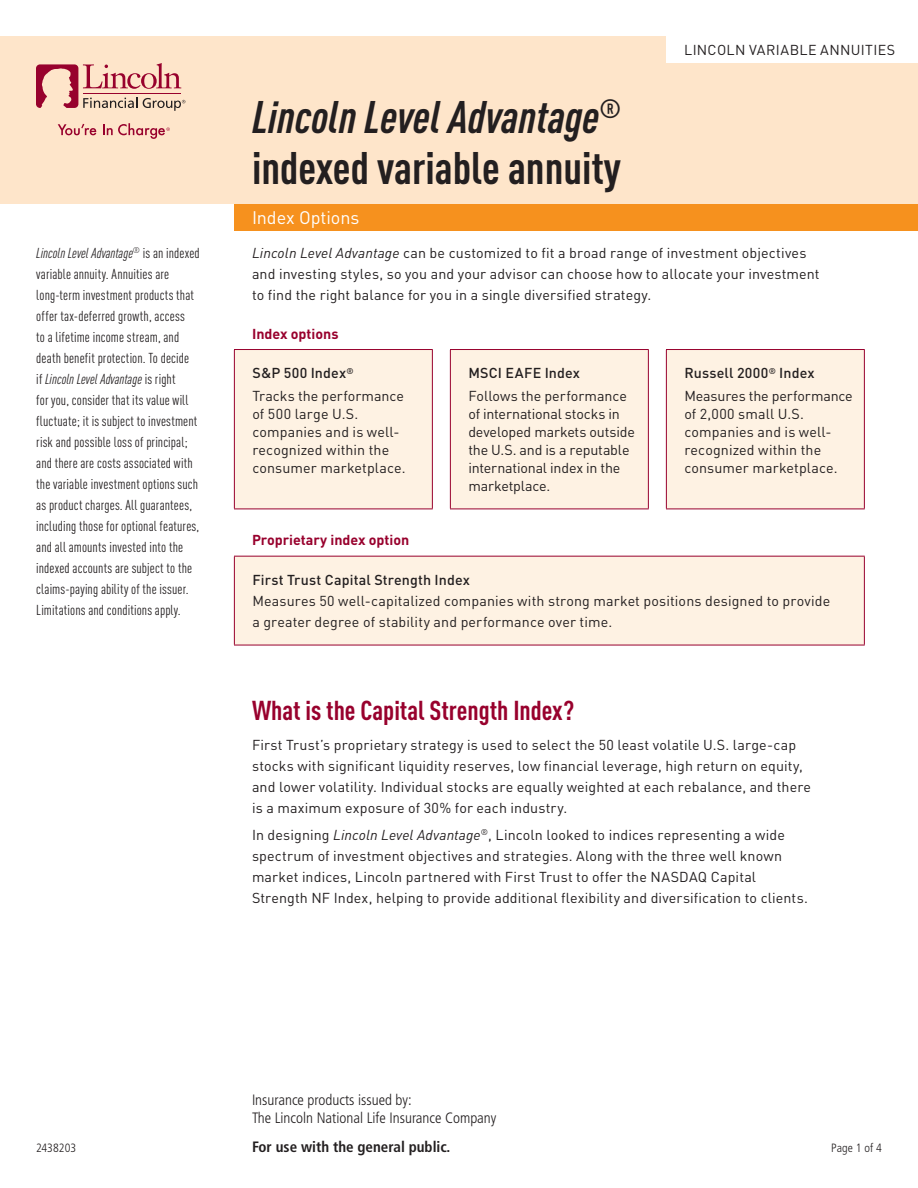
<style>
.page{position:relative;width:918px;height:1188px;background:#fff}
.page>*{position:absolute;margin:0;border:0;box-sizing:border-box;transform-origin:0 0}
.Title_DIN_PRO_Cond_B{font:700 condensed 45px/51px "DIN Pro";color:#231f20}
.Subhead_1_DIN_PRO_Co{font:700 condensed 27px "DIN Pro";color:#98012d}
.Product_Name_DIN_PRO{font:18px "DIN Pro";letter-spacing:-.005em;color:#fff}
.Disclosure_Frutiger{font:300 condensed 15px/18px "Frutiger LT Std";color:#231f20}
.Disclosure_Frutiger-2{font:700 condensed 15px "Frutiger LT Std";color:#231f20}
.Body_Main{font:14.25px/18px "DIN Pro";letter-spacing:.01em;color:#231f20}
.Body_Main-2{font:condensed 14.25px/21px "DIN Pro";letter-spacing:.01em;color:#231f20}
.Subhead_1_DIN_PRO_Co-2{font:14.25px/21px "DIN Pro";letter-spacing:.01em;color:#231f20}
.Body_Main-3{font:14.25px/18px "DIN Pro";letter-spacing:-.01em;color:#231f20}
.Body_Main-4{font:500 14.25px "DIN Pro";letter-spacing:.01em;color:#231f20}
.Subhead_3_DIN_PRO_Bo{font:700 14.25px "DIN Pro";color:#98012d}
.Codes_Frutiger_Lt_Co{font:300 condensed 12px "Frutiger LT Std";letter-spacing:.005em;color:#231f20}
.s1{font-style:italic}
.s2{font-weight:500}
</style>
<div class="page">
<div style="left:234px;top:204px;width:684px;height:27px;background:#f6911e"></div>
<div style="left:0;top:36px;width:918px;height:168px;background:#fee5ca"></div>
<div style="left:235px;top:350px;width:629px;height:159px;background:#fef2e3"></div>
<hr style="left:234px;top:349px;width:199px;height:1px;background:#98012d">
<hr style="left:234px;top:350px;width:1px;height:159px;background:#98012d">
<hr style="left:432px;top:350px;width:1px;height:159px;background:#98012d">
<hr style="left:234px;top:509px;width:199px;height:1px;background:#98012d">
<hr style="left:450px;top:349px;width:199px;height:1px;background:#98012d">
<hr style="left:450px;top:350px;width:1px;height:159px;background:#98012d">
<hr style="left:648px;top:350px;width:1px;height:159px;background:#98012d">
<hr style="left:450px;top:509px;width:199px;height:1px;background:#98012d">
<hr style="left:666px;top:349px;width:199px;height:1px;background:#98012d">
<hr style="left:666px;top:350px;width:1px;height:159px;background:#98012d">
<hr style="left:864px;top:350px;width:1px;height:159px;background:#98012d">
<hr style="left:666px;top:509px;width:199px;height:1px;background:#98012d">
<div style="left:234px;top:556px;width:630px;height:89px;background:#fef2e3"></div>
<hr style="left:234px;top:556px;width:631px;height:1px;background:#98012d">
<hr style="left:234px;top:557px;width:1px;height:88px;background:#98012d">
<hr style="left:864px;top:557px;width:1px;height:88px;background:#98012d">
<hr style="left:234px;top:645px;width:631px;height:1px;background:#98012d">
<div style="left:666px;top:36px;width:252px;height:27px;background:#fff"></div>
<svg style="left:58px;top:124px;width:38px;height:11px"></svg>
<svg style="left:36px;top:63px;width:149px;height:48px"></svg>
<svg style="left:103px;top:123px;width:67px;height:16px"></svg>
<p class="Body_Main-2" style="left:36px;top:241px;width:165px"><span class="s1">Lincoln Level Advantage</span><sup>®</sup> is an indexed variable annuity. Annuities are long-term investment products that offer tax-deferred growth, access<br>to a lifetime income stream, and death benefit protection. To decide<br>if <span class="s1">Lincoln Level Advantage</span> is right<br>for you, consider that its value will fluctuate; it is subject to investment risk and possible loss of principal; and there are costs associated with the variable investment options such as product charges. All guarantees, including those for optional features, and all amounts invested into the indexed accounts are subject to the claims-paying ability of the issuer.<br>Limitations and conditions apply.</p>
<p class="Title_DIN_PRO_Cond_B" style="left:252px;top:88px;width:371px"><span class="s1">Lincoln Level Advantage</span><sup>® </sup>indexed variable annuity</p>
<p class="Product_Name_DIN_PRO" style="left:252px;top:204px;width:109px">Index Options</p>
<p class="Body_Main" style="left:684px;top:40px;width:213px">LINCOLN VARIABLE ANNUITIES</p>
<p class="Body_Main" style="left:252px;top:241px;width:569px;line-height:21px"><span class="s1">Lincoln Level Advantage</span> can be customized to fit a broad range of investment objectives and investing styles, so you and your advisor can choose how to allocate your investment to find the right balance for you in a single diversified strategy.</p>
<p class="Subhead_3_DIN_PRO_Bo" style="left:252px;top:322px;width:88px">Index options</p>
<p class="Body_Main-4" style="left:252px;top:362px;width:103px">S&amp;P 500 Index<sup>®</sup></p>
<p class="Body_Main" style="left:252px;top:386px;width:155px">Tracks the performance of 500 large U.S. companies and is well&shy;recognized within the consumer marketplace.</p>
<p class="Body_Main-4" style="left:684px;top:362px;width:132px">Russell 2000<sup>®</sup> Index</p>
<p class="Body_Main" style="left:684px;top:386px;width:170px">Measures the performance of 2,000 small U.S. companies and is well&shy;recognized within the consumer marketplace.</p>
<p class="Body_Main-4" style="left:468px;top:362px;width:113px">MSCI EAFE Index</p>
<p class="Body_Main-3" style="left:468px;top:386px;width:168px">Follows the performance of international stocks in developed markets outside the U.S. and is a reputable international index in the marketplace.</p>
<p class="Subhead_3_DIN_PRO_Bo" style="left:252px;top:529px;width:159px">Proprietary index option</p>
<p class="Body_Main" style="left:252px;top:568px;width:579px;line-height:21px"><span class="s2">First Trust Capital Strength Index<br></span>Measures 50 well-capitalized companies with strong market positions designed to provide a greater degree of stability and performance over time.</p>
<p class="Subhead_1_DIN_PRO_Co" style="left:252px;top:690px;width:324px">What is the Capital Strength Index?</p>
<p class="Subhead_1_DIN_PRO_Co-2" style="left:252px;top:733px;width:561px">First Trust’s proprietary strategy is used to select the 50 least volatile U.S. large-cap stocks with significant liquidity reserves, low financial leverage, high return on equity, and lower volatility. Individual stocks are equally weighted at each rebalance, and there is a maximum exposure of 30% for each industry.</p>
<p class="Body_Main" style="left:252px;top:823px;width:557px;line-height:21px">In designing <span class="s1">Lincoln Level Advantage</span><sup>®</sup>, Lincoln looked to indices representing a wide spectrum of investment objectives and strategies. Along with the three well known market indices, Lincoln partnered with First Trust to offer the NASDAQ Capital Strength NF Index, helping to provide additional flexibility and diversification to clients.</p>
<p class="Codes_Frutiger_Lt_Co" style="left:36px;top:1141px;width:42px">2438203</p>
<p class="Disclosure_Frutiger" style="left:252px;top:1091px;width:246px">Insurance products issued by:<br>The Lincoln National Life Insurance Company</p>
<p class="Disclosure_Frutiger-2" style="left:252px;top:1138px;width:200px">For use with the general public.</p>
<p class="Codes_Frutiger_Lt_Co" style="left:831px;top:1141px;width:52px">Page 1 of 4</p>
</div>
